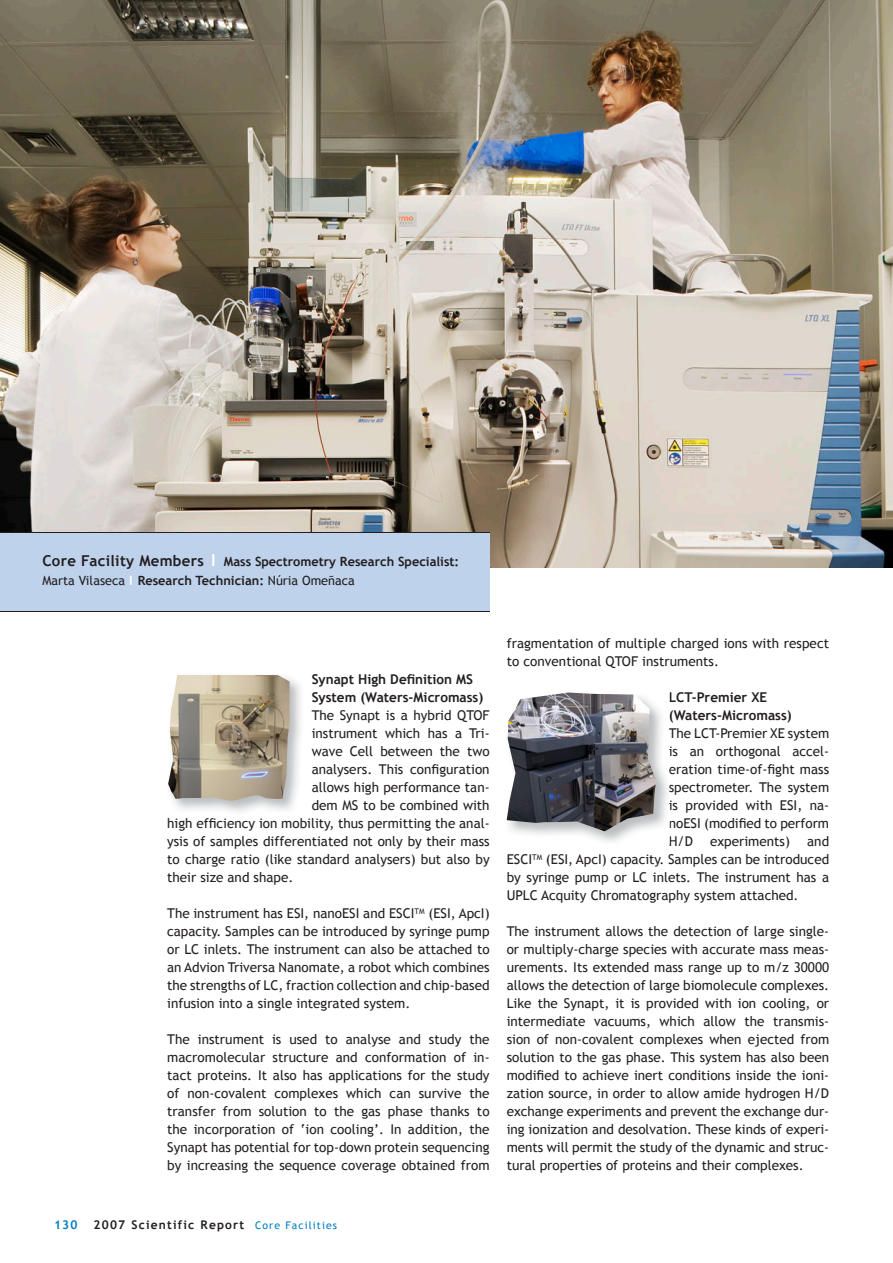
<style>
.page{position:relative;width:893px;height:1263px;background:#fff}
.page>*{position:absolute;margin:0;border:0;box-sizing:border-box;transform-origin:0 0}
.t1{font:13.5px/18px "Trebuchet MS";color:#231f20;text-align:justify}
.t2{font:700 13.5px/18px "Trebuchet MS";color:#231f20}
.t3{font:700 12.75px/19.5px "Trebuchet MS";color:#231f20}
.t4{font:700 12px "Trebuchet MS";letter-spacing:.1em;color:#231f20}
.t5{font:700 12px "Trebuchet MS";color:#007cc2}
.s1{font-size:15px}
.s2{font-size:16.5px;color:#fff}
.s3{font-weight:400}
.s4{color:#fff}
.s5{font-weight:400;font-size:10.5px;color:#007ec3}
</style>
<div class="page">
<img style="left:0;top:0;width:893px;height:567px">
<div style="left:0;top:533px;width:490px;height:79px;background:#bfd2ec"></div>
<hr style="left:0;top:611px;width:490px;height:1px;background:#231f20">
<hr style="left:0;top:532px;width:490px;height:1px;background:#231f20">
<img style="left:174px;top:679px;width:126px;height:133px">
<img style="left:168px;top:675px;width:121px;height:126px">
<svg style="left:669px;top:728px;width:1px;height:76px"></svg>
<img style="left:507px;top:692px;width:149px;height:139px">
<p class="t3" style="left:42px;top:551px;width:418px"><span class="s1">Core Facility Members</span> <span class="s2">I</span> Mass Spectrometry Research Specialist:<br><span class="s3">Marta Vilaseca</span> <span class="s4">I</span> Research Technician: <span class="s3">Núria Omeñaca</span></p>
<p class="t2" style="left:312px;top:670px;width:173px">Synapt High Definition MS<br>System (Waters-Micromass)</p>
<p class="t1" style="left:312px;top:706px;width:179px">The Synapt is a hybrid QTOF</p>
<p class="t1" style="left:312px;top:724px;width:179px">instrument which has a Tri-</p>
<p class="t1" style="left:312px;top:742px;width:180px">wave Cell between the two</p>
<p class="t1" style="left:312px;top:760px;width:179px">analysers. This configuration</p>
<p class="t1" style="left:312px;top:778px;width:179px">allows high performance tan-</p>
<p class="t1" style="left:312px;top:796px;width:179px">dem MS to be combined with</p>
<p class="t1" style="left:167px;top:814px;width:324px">high efficiency ion mobility, thus permitting the anal-</p>
<p class="t1" style="left:167px;top:832px;width:324px">ysis of samples differentiated not only by their mass</p>
<p class="t1" style="left:167px;top:850px;width:324px">to charge ratio (like standard analysers) but also by</p>
<p class="t1" style="left:167px;top:868px;width:128px">their size and shape.</p>
<p class="t1" style="left:167px;top:904px;width:324px">The instrument has ESI, nanoESI and ESCI<sup>TM</sup> (ESI, ApcI) capacity. Samples can be introduced by syringe pump or LC inlets. The instrument can also be attached to an Advion Triversa Nanomate, a robot which combines the strengths of LC, fraction collection and chip-based infusion into a single integrated system.</p>
<p class="t1" style="left:167px;top:1030px;width:324px">The instrument is used to analyse and study the macromolecular structure and conformation of in&shy;tact proteins. It also has applications for the study of non-covalent complexes which can survive the transfer from solution to the gas phase thanks to the incorporation of ‘ion cooling’. In addition, the Synapt has potential for top-down protein sequencing by increasing the sequence coverage obtained from</p>
<p class="t1" style="left:507px;top:634px;width:324px">fragmentation of multiple charged ions with respect to conventional QTOF instruments.</p>
<p class="t2" style="left:669px;top:688px;width:125px">LCT-Premier XE (Waters-Micromass)</p>
<p class="t1" style="left:669px;top:724px;width:162px">The LCT-Premier XE system is an orthogonal accel&shy;eration time-of-fight mass spectrometer. The system is provided with ESI, na&shy;noESI (modified to perform H/D</p>
<p class="t1" style="left:507px;top:832px;width:324px;text-indent:300px">and ESCI<sup>TM</sup> (ESI, ApcI) capacity. Samples can be introduced by syringe pump or LC inlets. The instrument has a UPLC Acquity Chromatography system attached.</p>
<p class="t1" style="left:507px;top:922px;width:324px">The instrument allows the detection of large single&shy;or multiply-charge species with accurate mass meas&shy;urements. Its extended mass range up to m/z 30000 allows the detection of large biomolecule complexes.<br>Like the Synapt, it is provided with ion cooling, or intermediate vacuums, which allow the transmis&shy;sion of non-covalent complexes when ejected from solution to the gas phase. This system has also been modified to achieve inert conditions inside the ioni&shy;zation source, in order to allow amide hydrogen H/D exchange experiments and prevent the exchange dur&shy;ing ionization and desolvation. These kinds of experi&shy;ments will permit the study of the dynamic and struc&shy;tural properties of proteins and their complexes.</p>
<p class="t1" style="left:710px;top:832px;width:81px">experiments)</p>
<p class="t5" style="left:54px;top:1217px;width:25px">130</p>
<p class="t4" style="left:94px;top:1217px;width:245px">2007 Scientific Report <span class="s5">Core Facilities</span></p>
</div>
